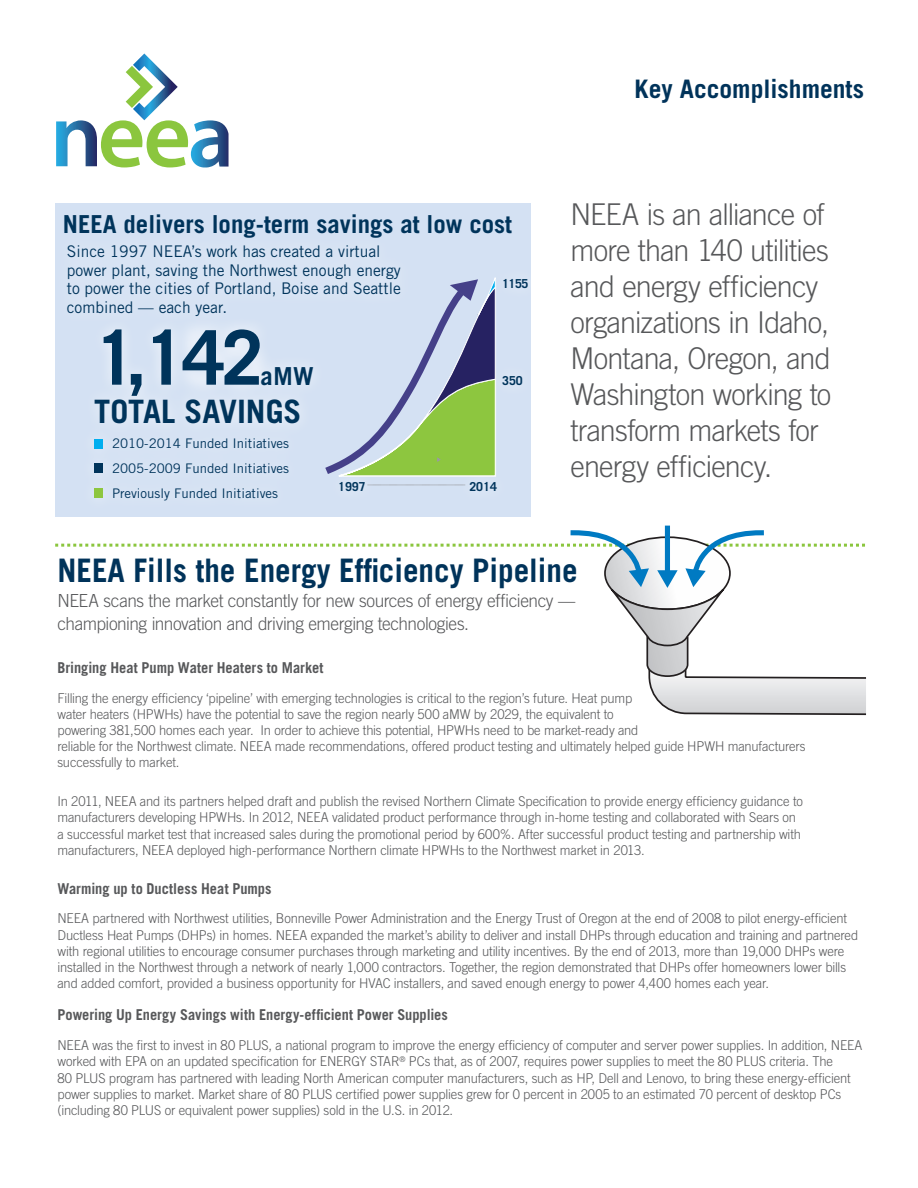
<style>
.page{position:relative;width:918px;height:1188px;background:#fff}
.page>*{position:absolute;margin:0;border:0;box-sizing:border-box;transform-origin:0 0}
.t1{font:700 75.45px "Trade Gothic LT Std";color:#00345b}
.t2{font:700 32.4px "Trade Gothic LT Std";color:#00335a;scale:.96 1}
.t3{font:700 32.25px "Trade Gothic LT Std";color:#00345b}
.t4{font:300 30px/36px "Trade Gothic LT Std";letter-spacing:-.03em;color:#57585a;scale:.96 1}
.t5{font:700 25.5px "Trade Gothic LT Std";color:#00335a}
.t6{font:700 24.75px "Trade Gothic LT Std";color:#00345b}
.t7{font:300 18px/22.5px "Trade Gothic LT Std";letter-spacing:-.025em;color:#57585a;scale:.96 1}
.t8{font:16.05px/18.6px "Trade Gothic LT Std";color:#00345b}
.t9{font:700 15px "Trade Gothic LT Std";color:#57585a;scale:.96 1}
.t10{font:300 13.5px/16.2px "Trade Gothic LT Std";letter-spacing:-.01em;color:#57585a;scale:.96 1}
.t11{font:13.2px/24.8px "Trade Gothic LT Std";color:#00345b;text-align:justify}
.t12{font:700 12.3px "Trade Gothic LT Std";color:#00345b}
</style>
<div class="page">
<svg style="left:56px;top:54px;width:173px;height:113px"></svg>
<div style="left:55px;top:203px;width:475px;height:314px;background:#d4e1f3"></div>
<div style="left:94px;top:439px;width:9px;height:9px;background:#00aeef"></div>
<div style="left:94px;top:464px;width:9px;height:9px;background:#00345b"></div>
<div style="left:94px;top:489px;width:9px;height:9px;background:#8dc63f"></div>
<div style="left:54px;top:231px;width:359px;height:97px;background:#d7e3f4"></div>
<svg style="left:368px;top:484px;width:97px;height:2px"></svg>
<svg style="left:325px;top:277px;width:171px;height:200px"></svg>
<svg style="left:55px;top:528px;width:811px;height:188px"></svg>
<p class="t6" style="left:63px;top:209px;width:451px">NEEA delivers long-term savings at low cost</p>
<p class="t8" style="left:67px;top:242px;width:336px">Since 1997 NEEA’s work has created a virtual power plant, saving the Northwest enough energy to power the cities of Portland, Boise and Seattle combined — each year.</p>
<p class="t12" style="left:502px;top:276px;width:28px">1155</p>
<p class="t1" style="left:94px;top:311px;width:171px">1,142</p>
<p class="t6" style="left:260px;top:361px;width:55px">aMW</p>
<p class="t3" style="left:94px;top:392px;width:209px">TOTAL SAVINGS</p>
<p class="t11" style="left:112px;top:431px;width:179px">2010-2014 Funded Initiatives 2005-2009 Funded Initiatives Previously Funded Initiatives</p>
<p class="t12" style="left:502px;top:373px;width:22px">350</p>
<p class="t12" style="left:338px;top:479px;width:29px">1997</p>
<p class="t12" style="left:469px;top:479px;width:29px">2014</p>
<p class="t5" style="left:635px;top:73px;width:231px">Key Accomplishments</p>
<p class="t4" style="left:571px;top:196px;width:273px">NEEA is an alliance of more than 140 utilities and energy efficiency organizations in Idaho,<br>Montana, Oregon, and<br>Washington working to transform markets for energy efficiency.</p>
<p class="t2" style="left:57px;top:550px;width:543px">NEEA Fills the Energy Efficiency Pipeline</p>
<p class="t7" style="left:57px;top:589px;width:541px">NEEA scans the market constantly for new sources of energy efficiency — championing innovation and driving emerging technologies.</p>
<p class="t9" style="left:57px;top:658px;width:279px">Bringing Heat Pump Water Heaters to Market</p>
<p class="t10" style="left:57px;top:690px;width:781px">Filling the energy efficiency ‘pipeline’ with emerging technologies is critical to the region’s future. Heat pump<br>water heaters (HPWHs) have the potential to save the region nearly 500 aMW by 2029, the equivalent to<br>powering 381,500 homes each year. In order to achieve this potential, HPWHs need to be market-ready and<br>reliable for the Northwest climate. NEEA made recommendations, offered product testing and ultimately helped guide HPWH manufacturers successfully to market.</p>
<p class="t10" style="left:57px;top:793px;width:778px">In 2011, NEEA and its partners helped draft and publish the revised Northern Climate Specification to provide energy efficiency guidance to manufacturers developing HPWHs. In 2012, NEEA validated product performance through in-home testing and collaborated with Sears on a successful market test that increased sales during the promotional period by 600%. After successful product testing and partnership with manufacturers, NEEA deployed high-performance Northern climate HPWHs to the Northwest market in 2013.</p>
<p class="t9" style="left:57px;top:879px;width:225px">Warming up to Ductless Heat Pumps</p>
<p class="t10" style="left:57px;top:910px;width:836px">NEEA partnered with Northwest utilities, Bonneville Power Administration and the Energy Trust of Oregon at the end of 2008 to pilot energy-efficient Ductless Heat Pumps (DHPs) in homes. NEEA expanded the market’s ability to deliver and install DHPs through education and training and partnered with regional utilities to encourage consumer purchases through marketing and utility incentives. By the end of 2013, more than 19,000 DHPs were installed in the Northwest through a network of nearly 1,000 contractors. Together, the region demonstrated that DHPs offer homeowners lower bills and added comfort, provided a business opportunity for HVAC installers, and saved enough energy to power 4,400 homes each year.</p>
<p class="t9" style="left:57px;top:1006px;width:408px">Powering Up Energy Savings with Energy-efficient Power Supplies</p>
<p class="t10" style="left:57px;top:1037px;width:840px">NEEA was the first to invest in 80 PLUS, a national program to improve the energy efficiency of computer and server power supplies. In addition, NEEA worked with EPA on an updated specification for ENERGY STAR<sup>®</sup> PCs that, as of 2007, requires power supplies to meet the 80 PLUS criteria. The<br>80 PLUS program has partnered with leading North American computer manufacturers, such as HP, Dell and Lenovo, to bring these energy-efficient power supplies to market. Market share of 80 PLUS certified power supplies grew for 0 percent in 2005 to an estimated 70 percent of desktop PCs (including 80 PLUS or equivalent power supplies) sold in the U.S. in 2012.</p>
</div>
